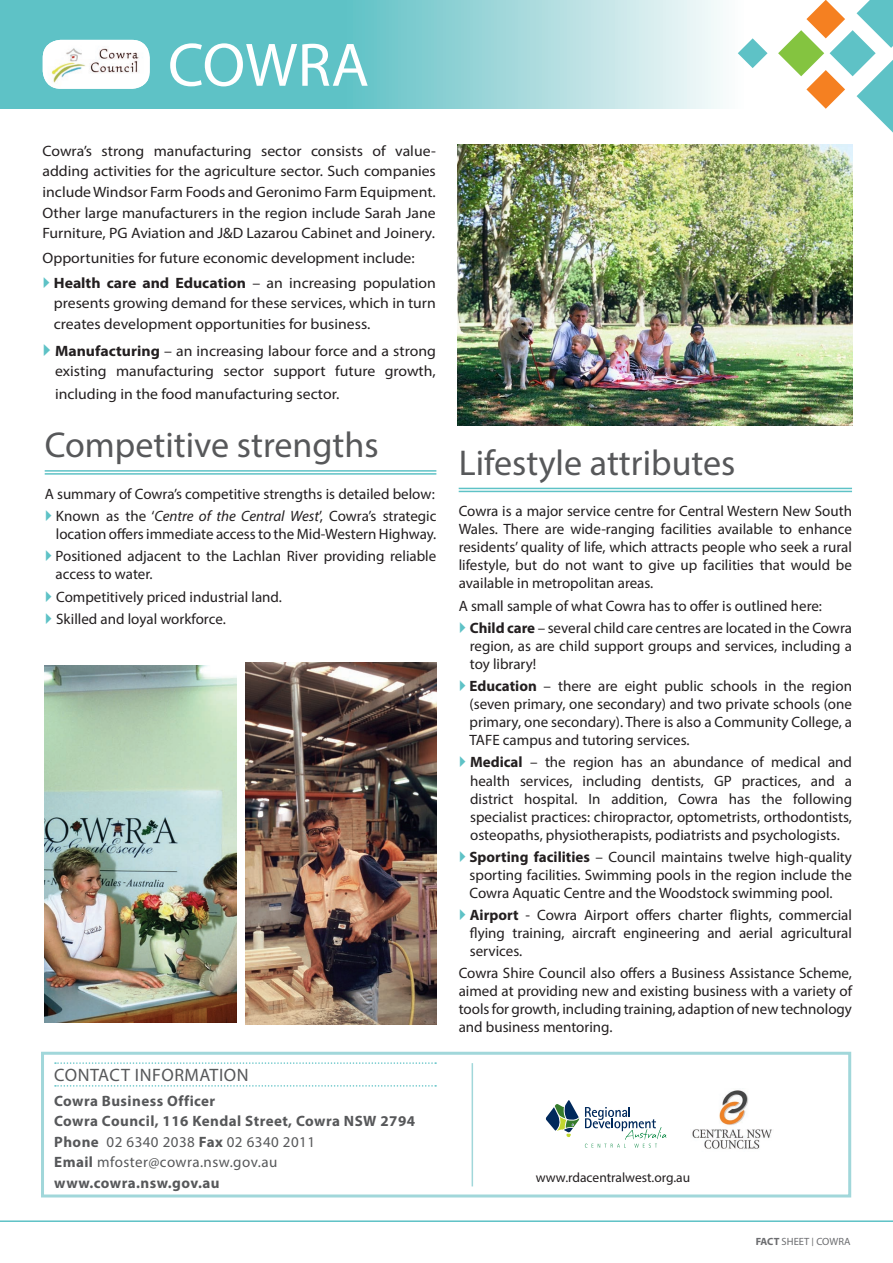
<style>
.page{position:relative;width:893px;height:1263px;background:#fff}
.page>*{position:absolute;margin:0;border:0;box-sizing:border-box;transform-origin:0 0}
.HEADING{font:61.95px "Myriad Pro";color:#fff}
.HEADING-2{font:36px "Myriad Pro";color:#57585a}
.BODY{font:18px "Myriad Pro";letter-spacing:.03em;color:#57585a}
.BODY-2{font:15px/18px "Myriad Pro";color:#231f20;text-align:justify}
.BODY-3{font:15px/20.5px "Myriad Pro";color:#231f20;text-align:justify;scale:1.05 1}
.List_Paragraph{font:15px/20.5px "Myriad Pro";color:#231f20;scale:1.05 1}
.BODY-4{font:700 15px "Myriad Pro";letter-spacing:.03em;color:#57585a}
.BODY-5{font:15px "Myriad Pro";letter-spacing:.03em;color:#57585a}
.t1{font:13.5px "Myriad Pro";color:#231f20}
.t2{font:10.5px "Myriad Pro";color:#6c6d70}
.s1{font-weight:700}
.s2{font-style:italic}
</style>
<div class="page">
<svg style="left:0;top:0;width:738px;height:108px;background:#8bd1d4"></svg>
<svg style="left:738px;top:38px;width:29px;height:30px"></svg>
<svg style="left:778px;top:0;width:115px;height:133px"></svg>
<hr style="left:0;top:1220px;width:893px;height:2px;background:#5ec2c6">
<svg style="left:546px;top:1100px;width:33px;height:37px"></svg>
<svg style="left:585px;top:1107px;width:81px;height:41px"></svg>
<img style="left:692px;top:1090px;width:80px;height:59px">
<div style="left:41px;top:1052px;width:810px;height:145px;border:3px solid #a1d7da"></div>
<svg style="left:55px;top:1062px;width:381px;height:2px"></svg>
<svg style="left:55px;top:1085px;width:381px;height:1px"></svg>
<hr style="left:472px;top:1063px;width:1px;height:123px;background:#a1d7da">
<hr style="left:459px;top:488px;width:393px;height:1px;background:#5ec2c6">
<hr style="left:459px;top:491px;width:393px;height:1px;background:#5ec2c6">
<img style="left:43px;top:40px;width:105px;height:49px">
<img style="left:457px;top:145px;width:395px;height:280px">
<img style="left:45px;top:666px;width:191px;height:357px">
<img style="left:245px;top:662px;width:191px;height:363px">
<hr style="left:45px;top:470px;width:391px;height:2px;background:#5ec2c6">
<hr style="left:45px;top:473px;width:391px;height:2px;background:#5ec2c6">
<p class="HEADING" style="left:168px;top:27px;width:203px">COWRA</p>
<p class="BODY-3" style="left:43px;top:140px;width:376px">Cowra’s strong manufacturing sector consists of value&shy;adding activities for the agriculture sector. Such companies include Windsor Farm Foods and Geronimo Farm Equipment.<br>Other large manufacturers in the region include Sarah Jane Furniture, PG Aviation and J&amp;D Lazarou Cabinet and Joinery.</p>
<p class="BODY-3" style="left:43px;top:247px;width:356px">Opportunities for future economic development include:</p>
<p class="BODY-3" style="left:54px;top:272px;width:365px"><span class="s1">Health care and Education</span> – an increasing population presents growing demand for these services, which in turn creates development opportunities for business.</p>
<p class="List_Paragraph" style="left:55px;top:340px;width:364px"><span class="s1">Manufacturing</span> – an increasing labour force and a strong existing manufacturing sector support future growth,</p>
<p class="List_Paragraph" style="left:55px;top:383px;width:272px">including in the food manufacturing sector.</p>
<p class="HEADING-2" style="left:45px;top:423px;width:335px">Competitive strengths</p>
<p class="BODY-2" style="left:45px;top:485px;width:392px">A summary of Cowra’s competitive strengths is detailed below:</p>
<p class="BODY-2" style="left:56px;top:507px;width:382px">Known as the ‘<span class="s2">Centre of the Central West</span>’, Cowra’s strategic location offers immediate access to the Mid-Western Highway.</p>
<p class="BODY-2" style="left:56px;top:547px;width:382px">Positioned adjacent to the Lachlan River providing reliable access to water.</p>
<p class="BODY-2" style="left:56px;top:587px;width:227px">Competitively priced industrial land.</p>
<p class="BODY-2" style="left:56px;top:610px;width:171px">Skilled and loyal workforce.</p>
<p class="BODY" style="left:54px;top:1064px;width:196px">CONTACT INFORMATION</p>
<p class="BODY-4" style="left:54px;top:1091px;width:163px">Cowra Business Officer</p>
<p class="BODY-4" style="left:54px;top:1111px;width:362px">Cowra Council, 116 Kendal Street, Cowra NSW 2794</p>
<p class="BODY-5" style="left:54px;top:1132px;width:262px"><span class="s1">Phone</span> 02 6340 2038 <span class="s1">Fax</span> 02 6340 2011</p>
<p class="BODY-5" style="left:54px;top:1153px;width:225px"><span class="s1">Email</span> mfoster@cowra.nsw.gov.au</p>
<p class="BODY-4" style="left:54px;top:1173px;width:167px">www.cowra.nsw.gov.au</p>
<p class="HEADING-2" style="left:459px;top:441px;width:278px">Lifestyle attributes</p>
<p class="BODY-2" style="left:459px;top:502px;width:395px">Cowra is a major service centre for Central Western New South Wales. There are wide-ranging facilities available to enhance residents’ quality of life, which attracts people who seek a rural lifestyle, but do not want to give up facilities that would be available in metropolitan areas.</p>
<p class="BODY-2" style="left:459px;top:596px;width:365px">A small sample of what Cowra has to offer is outlined here:</p>
<p class="BODY-2" style="left:470px;top:619px;width:384px"><span class="s1">Child care</span> – several child care centres are located in the Cowra region, as are child support groups and services, including a toy library!</p>
<p class="BODY-2" style="left:469px;top:677px;width:384px"><span class="s1">Education</span> – there are eight public schools in the region (seven primary, one secondary) and two private schools (one primary, one secondary). There is also a Community College, a TAFE campus and tutoring services.</p>
<p class="BODY-2" style="left:470px;top:753px;width:383px"><span class="s1">Medical</span> – the region has an abundance of medical and health services, including dentists, GP practices, and a district hospital. In addition, Cowra has the following specialist practices: chiropractor, optometrists, orthodontists, osteopaths, physiotherapists, podiatrists and psychologists.</p>
<p class="BODY-2" style="left:469px;top:847px;width:384px"><span class="s1">Sporting facilities</span> – Council maintains twelve high-quality sporting facilities. Swimming pools in the region include the Cowra Aquatic Centre and the Woodstock swimming pool.</p>
<p class="BODY-2" style="left:470px;top:906px;width:384px"><span class="s1">Airport</span> - Cowra Airport offers charter flights, commercial flying training, aircraft engineering and aerial agricultural services.</p>
<p class="BODY-2" style="left:459px;top:964px;width:395px">Cowra Shire Council also offers a Business Assistance Scheme, aimed at providing new and existing business with a variety of tools for growth, including training, adaption of new technology and business mentoring.</p>
<p class="t1" style="left:536px;top:1169px;width:156px">www.rdacentralwest.org.au</p>
<p class="t2" style="left:756px;top:1235px;width:96px"><span class="s1">FACT</span> SHEET <sup>|</sup> COWRA</p>
</div>
